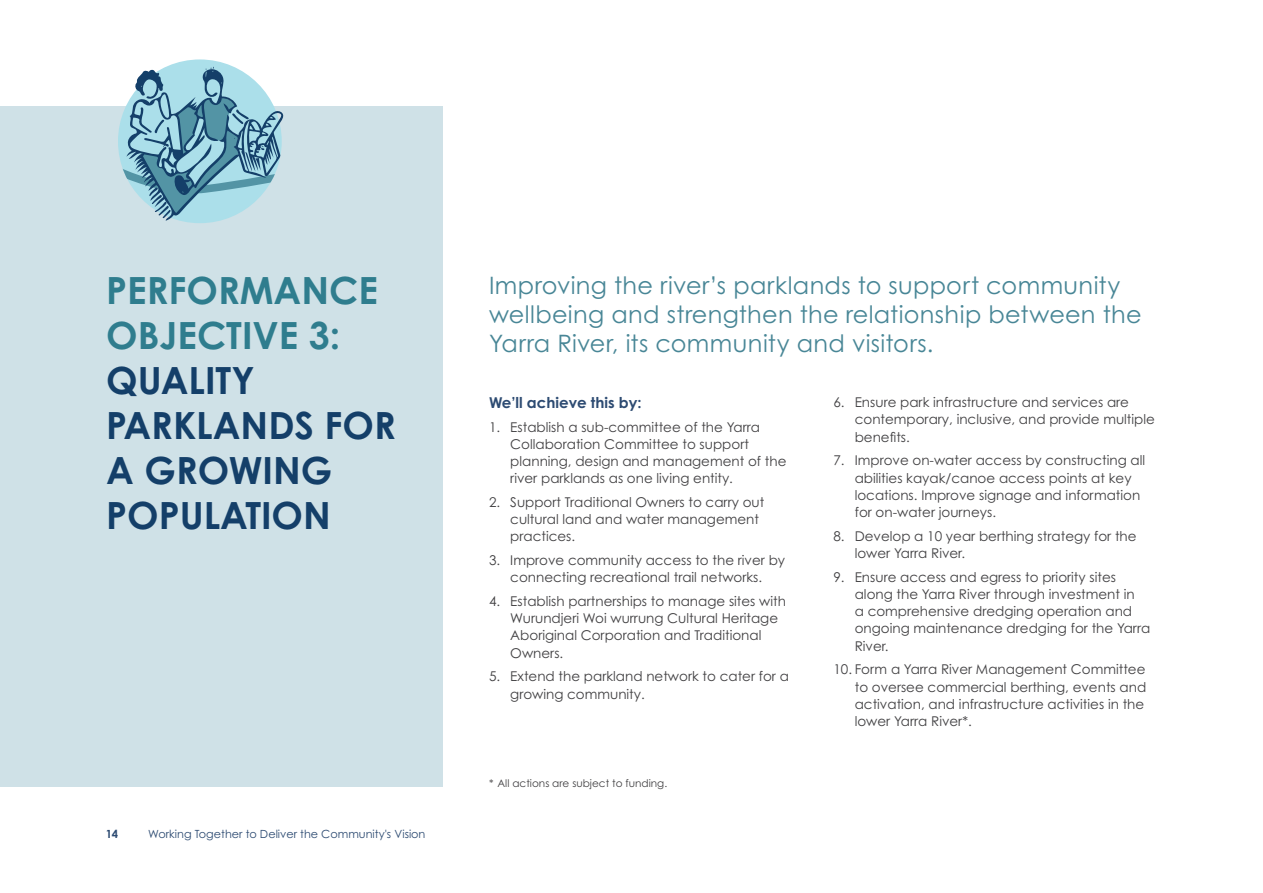
<style>
.page{position:relative;width:1263px;height:893px;background:#fff}
.page>*{position:absolute;margin:0;border:0;box-sizing:border-box;transform-origin:0 0}
.t1{font:700 37.5px/45px "Century Gothic Pro";color:#143f69}
.t2{font:700 37.5px/45px "Century Gothic Pro";color:#2f7d8e}
.t3{font:24px/28.8px "Century Gothic Pro";letter-spacing:.015em;color:#488696}
.t4{font:700 15px "Century Gothic Pro";color:#2d4b72}
.t5{font:13.5px/17.2px "Century Gothic Pro";color:#414042}
.t6{font:11.25px "Century Gothic Pro";color:#2d4b72}
.t7{font:700 11.25px "Century Gothic Pro";color:#2d4b72}
.t8{font:10.5px "Century Gothic Pro";color:#414042}
</style>
<div class="page">
<div style="left:0;top:106px;width:442px;height:681px;background:#cfe1e7"></div>
<svg style="left:118px;top:67px;width:166px;height:154px"></svg>
<h1 class="t2" style="left:106px;top:267px;width:273px">PERFORMANCE<br>OBJECTIVE 3:</h1>
<h1 class="t1" style="left:106px;top:357px;width:291px">QUALITY<br>PARKLANDS FOR<br>A GROWING<br>POPULATION</h1>
<p class="t7" style="left:106px;top:827px;width:14px">14</p>
<p class="t6" style="left:148px;top:827px;width:279px">Working Together to Deliver the Community's Vision</p>
<h2 class="t3" style="left:489px;top:271px;width:654px">Improving the river’s parklands to support community wellbeing and strengthen the relationship between the<br>Yarra River, its community and visitors.</h2>
<p class="t4" style="left:489px;top:393px;width:154px">We’ll achieve this by:</p>
<p class="t5" style="left:510px;top:418px;width:278px;text-indent:-21px">1. Establish a sub-committee of the Yarra Collaboration Committee to support planning, design and management of the river parklands as one living entity.</p>
<p class="t5" style="left:510px;top:493px;width:256px;text-indent:-21px">2. Support Traditional Owners to carry out cultural land and water management practices.</p>
<p class="t5" style="left:489px;top:551px;width:298px;text-align:center">3. Improve community access to the river by connecting recreational trail networks.</p>
<p class="t5" style="left:510px;top:592px;width:277px;text-indent:-21px">4. Establish partnerships to manage sites with Wurundjeri Woi wurrung Cultural Heritage Aboriginal Corporation and Traditional Owners.</p>
<p class="t5" style="left:510px;top:668px;width:280px;text-indent:-21px">5. Extend the parkland network to cater for a growing community.</p>
<p class="t8" style="left:489px;top:776px;width:180px">* All actions are subject to funding.</p>
<p class="t5" style="left:855px;top:394px;width:302px;text-indent:-21px">6. Ensure park infrastructure and services are contemporary, inclusive, and provide multiple benefits.</p>
<p class="t5" style="left:855px;top:452px;width:292px;text-indent:-21px">7. Improve on-water access by constructing all abilities kayak/canoe access points at key locations. Improve signage and information for on-water journeys.</p>
<p class="t5" style="left:855px;top:527px;width:283px;text-indent:-21px">8. Develop a 10 year berthing strategy for the lower Yarra River.</p>
<p class="t5" style="left:855px;top:568px;width:297px;text-indent:-21px">9. Ensure access and egress to priority sites along the Yarra River through investment in<br>a comprehensive dredging operation and ongoing maintenance dredging for the Yarra River.</p>
<p class="t5" style="left:855px;top:661px;width:293px;text-indent:-21px">10. Form a Yarra River Management Committee to oversee commercial berthing, events and activation, and infrastructure activities in the lower Yarra River*.</p>
</div>
